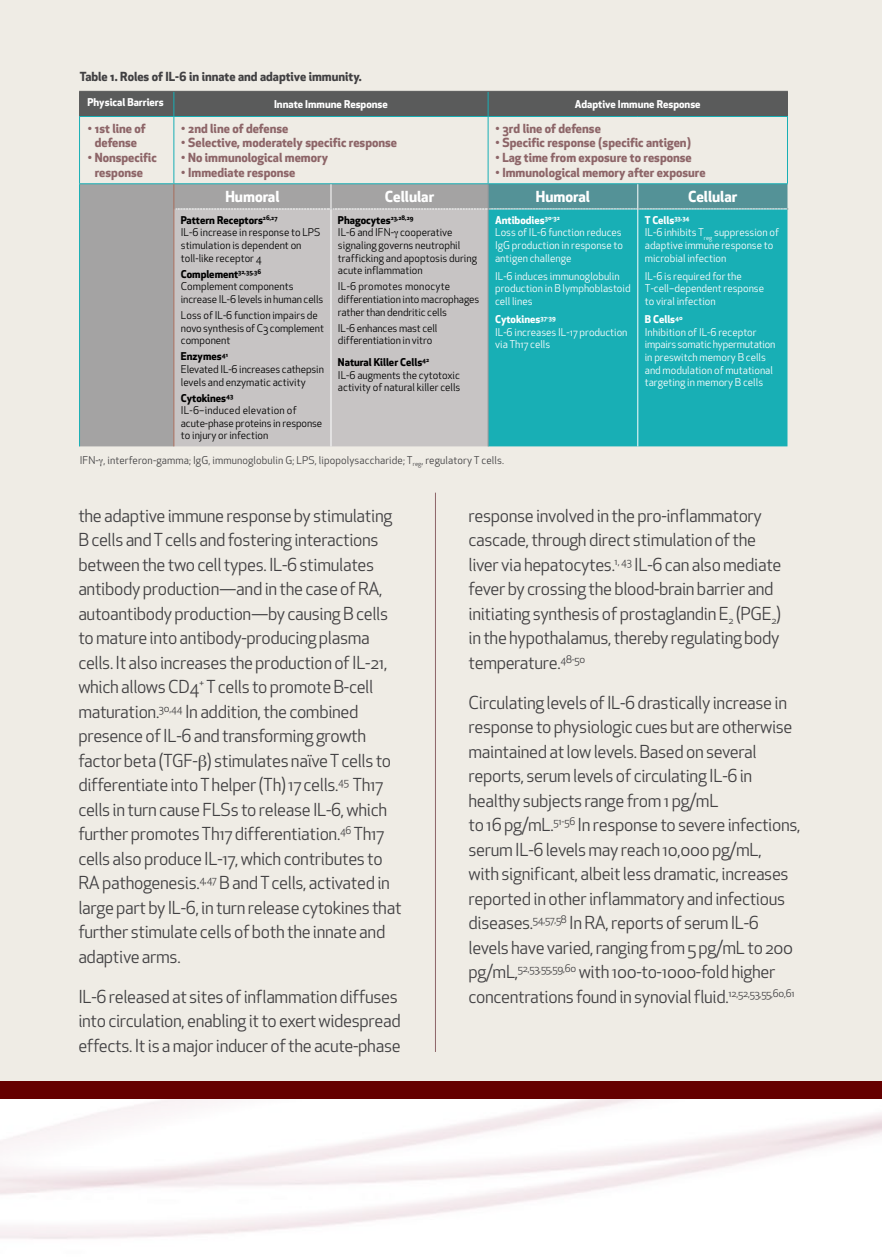
<style>
.page{position:relative;width:882px;height:1260px;background:#fff}
.page>*{position:absolute;margin:0;border:0;box-sizing:border-box;transform-origin:0 0}
.t1{font:17.5px/24.5px "Apex New";letter-spacing:-.02em;color:#414042}
.t2{font:700 14.88px "Apex New";color:#fff}
.t3{font:700 12.25px/14.7px "Apex New";color:#8d6568;text-align:center}
.t4{font:700 12.25px "Apex New";color:#414042}
.t5{font:10.5px/12.6px "Apex New";color:#000}
.t6{font:10.5px/12.6px "Apex New";color:#fff}
.t7{font:10.5px "Apex New";letter-spacing:.01em;color:#414042}
.t8{font:700 10.5px "Apex New";color:#fff}
.s1{font-weight:700}
</style>
<div class="page">
<div style="left:0;top:0;width:882px;height:1099px;background:#efece5"></div>
<div style="left:0;top:1082px;width:882px;height:17px;background:#650000"></div>
<hr style="left:435px;top:493px;width:1px;height:559px;background:#8d6568">
<div style="left:80px;top:184px;width:94px;height:262px;background:#a4a3a3"></div>
<div style="left:175px;top:210px;width:313px;height:236px;background:#c7c4c4"></div>
<div style="left:489px;top:210px;width:299px;height:236px;background:#18afb5"></div>
<hr style="left:488px;top:209px;width:1px;height:237px;background:#939598">
<div style="left:79px;top:91px;width:709px;height:25px;background:#5a5b5b"></div>
<hr style="left:79px;top:116px;width:95px;height:1px;background:#18afb5">
<hr style="left:79px;top:117px;width:1px;height:66px;background:#18afb5">
<hr style="left:79px;top:183px;width:95px;height:1px;background:#18afb5">
<hr style="left:174px;top:116px;width:157px;height:1px;background:#18afb5">
<hr style="left:173px;top:117px;width:1px;height:66px;background:#18afb5">
<hr style="left:331px;top:116px;width:157px;height:1px;background:#18afb5">
<hr style="left:488px;top:116px;width:150px;height:1px;background:#18afb5">
<hr style="left:488px;top:117px;width:1px;height:66px;background:#18afb5">
<hr style="left:638px;top:116px;width:150px;height:1px;background:#18afb5">
<hr style="left:787px;top:117px;width:1px;height:66px;background:#18afb5">
<hr style="left:174px;top:183px;width:157px;height:1px;background:#18afb5">
<hr style="left:331px;top:183px;width:157px;height:1px;background:#18afb5">
<hr style="left:488px;top:183px;width:150px;height:1px;background:#18afb5">
<hr style="left:638px;top:183px;width:150px;height:1px;background:#18afb5">
<hr style="left:331px;top:209px;width:1px;height:237px;background:#fff">
<hr style="left:638px;top:209px;width:1px;height:237px;background:#fff">
<svg style="left:79px;top:184px;width:1px;height:25px"></svg>
<hr style="left:79px;top:209px;width:1px;height:237px;background:#18afb5">
<svg style="left:174px;top:184px;width:614px;height:26px;background:#809fa1"></svg>
<hr style="left:174px;top:209px;width:1px;height:237px;background:#a86c5a">
<svg style="left:394px;top:231px;width:4px;height:8px"></svg>
<p class="t4" style="left:80px;top:69px;width:283px">Table 1. Roles of IL-6 in innate and adaptive immunity.</p>
<p class="t8" style="left:87px;top:96px;width:78px">Physical Barriers</p>
<p class="t8" style="left:274px;top:98px;width:115px">Innate Immune Response</p>
<p class="t8" style="left:575px;top:98px;width:127px">Adaptive Immune Response</p>
<p class="t3" style="left:87px;top:121px;width:60px">• 1st line of defense</p>
<p class="t3" style="left:87px;top:151px;width:71px">• Nonspecific response</p>
<p class="t3" style="left:181px;top:121px;width:109px">• 2nd line of defense</p>
<p class="t3" style="left:181px;top:136px;width:218px">• Selective, moderately specific response</p>
<p class="t3" style="left:181px;top:151px;width:149px">• No immunological memory</p>
<p class="t3" style="left:181px;top:165px;width:116px">• Immediate response</p>
<p class="t3" style="left:495px;top:121px;width:107px">• 3rd line of defense</p>
<p class="t3" style="left:495px;top:136px;width:197px">• Specific response (specific antigen)</p>
<p class="t3" style="left:495px;top:151px;width:198px">• Lag time from exposure to response</p>
<p class="t3" style="left:495px;top:165px;width:212px">• Immunological memory after exposure</p>
<p class="t2" style="left:225px;top:188px;width:56px">Humoral</p>
<p class="t2" style="left:385px;top:188px;width:51px">Cellular</p>
<p class="t2" style="left:536px;top:188px;width:56px">Humoral</p>
<p class="t2" style="left:688px;top:188px;width:51px">Cellular</p>
<p class="t5" style="left:181px;top:214px;width:141px"><span class="s1">Pattern Receptors</span><sup>26,27<br></sup>IL-6 increase in response to LPS stimulation is dependent on toll-like receptor 4</p>
<p class="t5" style="left:181px;top:268px;width:144px"><span class="s1">Complement</span><sup>32,35,36<br></sup>Complement components increase IL-6 levels in human cells</p>
<p class="t5" style="left:181px;top:309px;width:145px">Loss of IL-6 function impairs de novo synthesis of C3 complement component</p>
<p class="t5" style="left:181px;top:351px;width:145px"><span class="s1">Enzymes</span><sup>41<br></sup>Elevated IL-6 increases cathepsin levels and enzymatic activity</p>
<p class="t5" style="left:181px;top:392px;width:143px"><span class="s1">Cytokines</span><sup>43<br></sup>IL-6–induced elevation of acute-phase proteins in response to injury or infection</p>
<p class="t5" style="left:338px;top:214px;width:141px"><span class="s1">Phagocytes</span><sup>23,28,29<br></sup>IL-6 and IFN- cooperative signaling governs neutrophil trafficking and apoptosis during acute inflammation</p>
<p class="t5" style="left:338px;top:281px;width:143px">IL-6 promotes monocyte differentiation into macrophages rather than dendritic cells</p>
<p class="t5" style="left:338px;top:322px;width:101px">IL-6 enhances mast cell differentiation in vitro</p>
<p class="t5" style="left:338px;top:356px;width:124px"><span class="s1">Natural Killer Cells</span><sup>42<br></sup>IL-6 augments the cytotoxic activity of natural killer cells</p>
<p class="t6" style="left:645px;top:214px;width:136px"><span class="s1">T Cells</span><sup>33,34<br></sup>IL-6 inhibits T<sub>reg</sub> suppression of adaptive immune response to microbial infection</p>
<p class="t6" style="left:645px;top:270px;width:121px">IL-6 is required for the<br>T-cell–dependent response to viral infection</p>
<p class="t6" style="left:645px;top:313px;width:132px"><span class="s1">B Cells</span><sup>40<br></sup>Inhibition of IL-6 receptor impairs somatic hypermutation in preswitch memory B cells and modulation of mutational targeting in memory B cells</p>
<p class="t6" style="left:495px;top:214px;width:130px"><span class="s1">Antibodies</span><sup>30-32<br></sup>Loss of IL-6 function reduces<br>IgG production in response to antigen challenge</p>
<p class="t6" style="left:495px;top:270px;width:137px">IL-6 induces immunoglobulin production in B lymphoblastoid cell lines</p>
<p class="t6" style="left:495px;top:314px;width:134px"><span class="s1">Cytokines</span><sup>37-39<br></sup>IL-6 increases IL-17 production via Th17 cells</p>
<p class="t7" style="left:80px;top:454px;width:426px">IFN- , interferon-gamma; IgG, immunoglobulin G; LPS, lipopolysaccharide; T<sub>reg</sub>, regulatory T cells.</p>
<p class="t1" style="left:78px;top:504px;width:325px">the adaptive immune response by stimulating B cells and T cells and fostering interactions between the two cell types. IL-6 stimulates antibody production—and in the case of RA, autoantibody production—by causing B cells to mature into antibody-producing plasma cells. It also increases the production of IL-21, which allows CD4<sup>+</sup> T cells to promote B-cell maturation.<sup>30,44</sup> In addition, the combined presence of IL-6 and transforming growth factor beta (TGF- ) stimulates naïve T cells to differentiate into T helper (Th) 17 cells.<sup>45</sup> Th17 cells in turn cause FLSs to release IL-6, which further promotes Th17 differentiation.<sup>46</sup> Th17 cells also produce IL-17, which contributes to RA pathogenesis.<sup>4,47</sup> B and T cells, activated in large part by IL-6, in turn release cytokines that further stimulate cells of both the innate and adaptive arms.</p>
<p class="t1" style="left:78px;top:985px;width:324px">IL-6 released at sites of inflammation diffuses into circulation, enabling it to exert widespread effects. It is a major inducer of the acute-phase</p>
<p class="t1" style="left:469px;top:504px;width:314px">response involved in the pro-inflammatory cascade, through direct stimulation of the liver via hepatocytes.<sup>1,</sup> <sup>43</sup> IL-6 can also mediate fever by crossing the blood-brain barrier and initiating synthesis of prostaglandin E<sub>2</sub> (PGE<sub>2</sub>) in the hypothalamus, thereby regulating body temperature.<sup>48-50</sup></p>
<p class="t1" style="left:469px;top:691px;width:333px">Circulating levels of IL-6 drastically increase in response to physiologic cues but are otherwise maintained at low levels. Based on several reports, serum levels of circulating IL-6 in healthy subjects range from 1 pg/mL<br>to 16 pg/mL.<sup>51-56</sup> In response to severe infections, serum IL-6 levels may reach 10,000 pg/mL,<br>with significant, albeit less dramatic, increases reported in other inflammatory and infectious diseases.<sup>54,57,58</sup> In RA, reports of serum IL-6 levels have varied, ranging from 5 pg/mL to 200 pg/mL,<sup>52,53,55,59,60</sup> with 100-to-1000-fold higher concentrations found in synovial fluid.<sup>12,52,53,55,60,61</sup></p>
</div>
